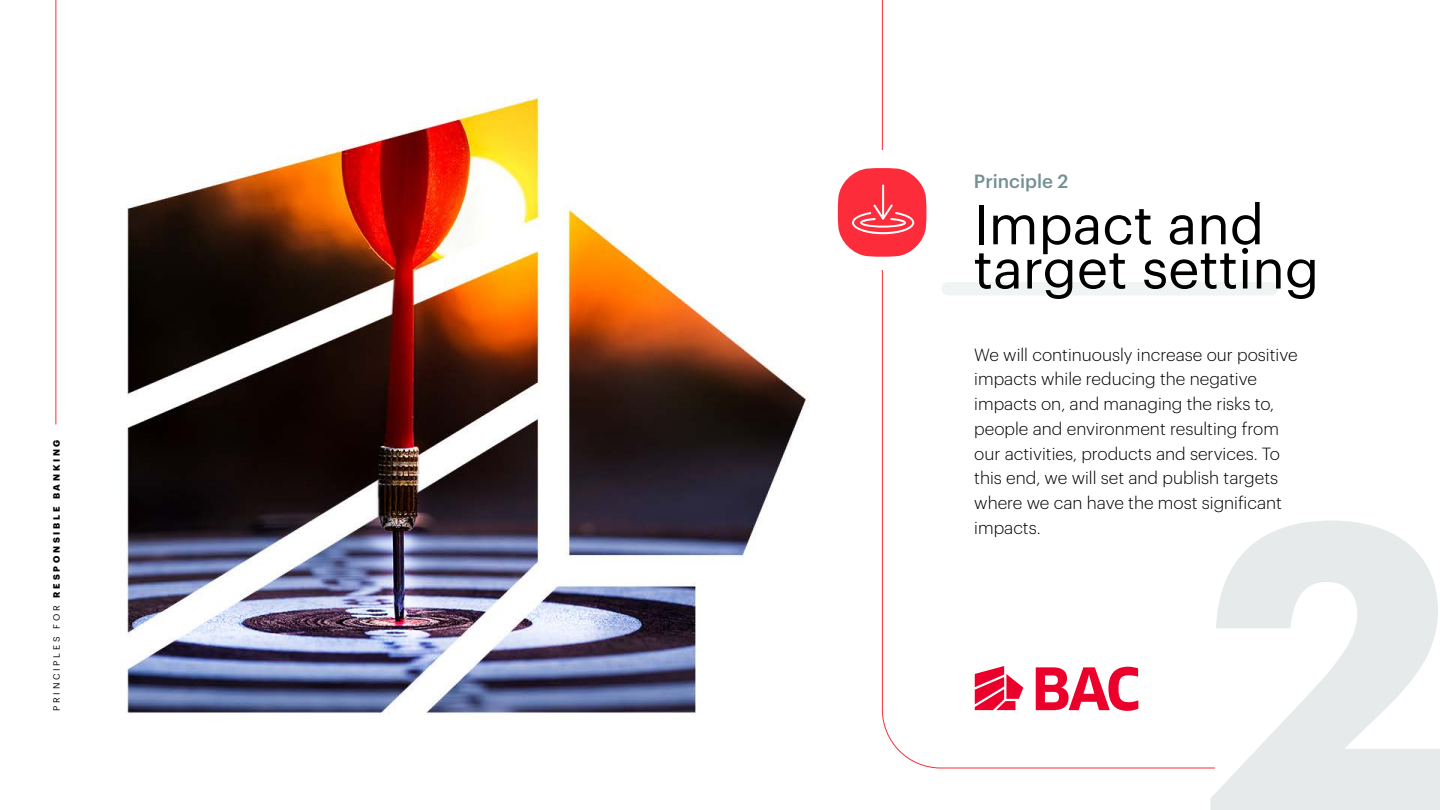
<style>
.page{position:relative;width:1440px;height:810px;background:#fff}
.page>*{position:absolute;margin:0;border:0;box-sizing:border-box;transform-origin:0 0}
.t1{font:54.75px/44.2px "Graphik";color:#000}
.t2{font:500 18.75px "Graphik";color:#749095}
.t3{font:300 17.25px/24.8px "Graphik";color:#000}
.t4{font:700 9px "Graphik";letter-spacing:.305em;color:#000}
.s1{font-weight:400}
</style>
<div class="page">
<img style="left:55px;top:0;width:827px;height:715px">
<div style="left:941px;top:282px;width:337px;height:14px;background:#f1f4f4;border-radius:7px"></div>
<hr style="left:882px;top:0;width:1px;height:150px;background:#fc2c3a">
<hr style="left:56px;top:0;width:1px;height:424px;background:#fc2c3a">
<svg style="left:882px;top:270px;width:328px;height:499px"></svg>
<svg style="left:1210px;top:520px;width:230px;height:290px;fill:#e6eaeb"></svg>
<svg style="left:838px;top:168px;width:89px;height:89px"></svg>
<p class="t4" style="left:50px;top:711px;width:273px;rotate:-90deg"><span class="s1">PRINCIPLES FOR</span> RESPONSIBLE BANKING</p>
<p class="t2" style="left:974px;top:167px;width:96px">Principle 2</p>
<h1 class="t1" style="left:974px;top:198px;width:347px">Impact and target setting</h1>
<p class="t3" style="left:974px;top:341px;width:325px">We will continuously increase our positive impacts while reducing the negative impacts on, and managing the risks to, people and environment resulting from our activities, products and services. To this end, we will set and publish targets where we can have the most significant impacts.</p>
</div>
